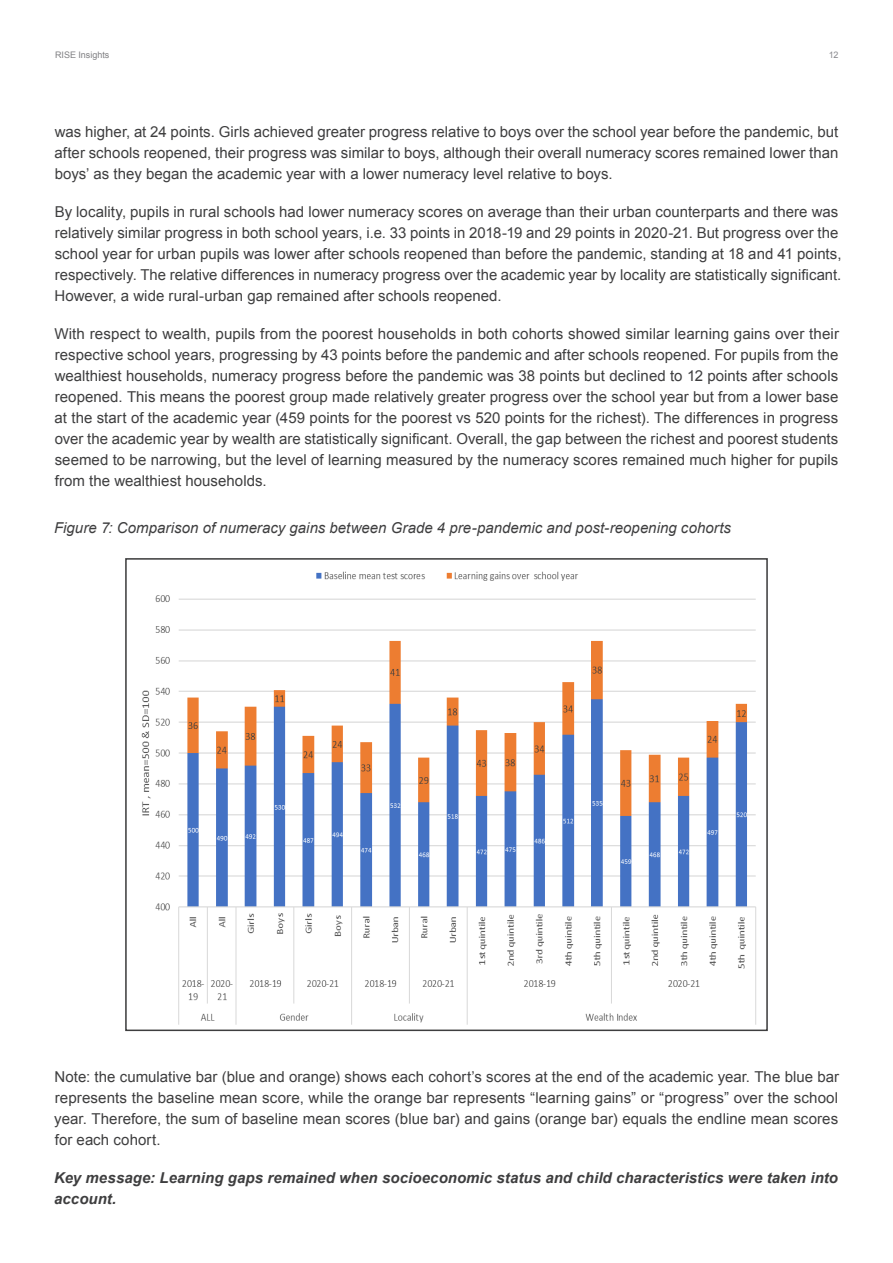
<style>
.page{position:relative;width:893px;height:1263px;background:#fff}
.page>*{position:absolute;margin:0;border:0;box-sizing:border-box;transform-origin:0 0}
.Body_Text{font:15px/21px "Arial";color:#3e3e3f;text-align:justify}
.Body_Text-2{font:italic 700 15px/21px "Arial";letter-spacing:.005em;color:#3e3e3f}
.Body_Text-3{font:italic 15px "Arial";letter-spacing:.005em;color:#3e3e3f}
.Body_Text-4{font:9px "Arial";color:#808083}
.Body_Text-5{font:9px "Arial";color:#8b8b8f}
</style>
<div class="page">
<img style="left:141px;top:571px;width:615px;height:454px">
<div style="left:125px;top:558px;width:643px;height:473px;border:2px solid #3e3e3f"></div>
<p class="Body_Text-4" style="left:55px;top:49px;width:56px">RISE Insights</p>
<p class="Body_Text-5" style="left:829px;top:49px;width:11px">12</p>
<p class="Body_Text" style="left:55px;top:122px;width:785px">was higher, at 24 points. Girls achieved greater progress relative to boys over the school year before the pandemic, but after schools reopened, their progress was similar to boys, although their overall numeracy scores remained lower than boys’ as they began the academic year with a lower numeracy level relative to boys.</p>
<p class="Body_Text" style="left:55px;top:202px;width:788px;text-align:left">By locality, pupils in rural schools had lower numeracy scores on average than their urban counterparts and there was relatively similar progress in both school years, i.e. 33 points in 2018-19 and 29 points in 2020-21. But progress over the school year for urban pupils was lower after schools reopened than before the pandemic, standing at 18 and 41 points, respectively. The relative differences in numeracy progress over the academic year by locality are statistically significant.<br>However, a wide rural-urban gap remained after schools reopened.</p>
<p class="Body_Text" style="left:54px;top:324px;width:786px">With respect to wealth, pupils from the poorest households in both cohorts showed similar learning gains over their respective school years, progressing by 43 points before the pandemic and after schools reopened. For pupils from the wealthiest households, numeracy progress before the pandemic was 38 points but declined to 12 points after schools reopened. This means the poorest group made relatively greater progress over the school year but from a lower base at the start of the academic year (459 points for the poorest vs 520 points for the richest). The differences in progress over the academic year by wealth are statistically significant. Overall, the gap between the richest and poorest students seemed to be narrowing, but the level of learning measured by the numeracy scores remained much higher for pupils from the wealthiest households.</p>
<p class="Body_Text-3" style="left:54px;top:518px;width:678px">Figure 7: Comparison of numeracy gains between Grade 4 pre-pandemic and post-reopening cohorts</p>
<p class="Body_Text" style="left:54px;top:1066px;width:786px">Note: the cumulative bar (blue and orange) shows each cohort’s scores at the end of the academic year. The blue bar represents the baseline mean score, while the orange bar represents “learning gains” or “progress” over the school year. Therefore, the sum of baseline mean scores (blue bar) and gains (orange bar) equals the endline mean scores for each cohort.</p>
<p class="Body_Text-2" style="left:54px;top:1168px;width:785px">Key message: Learning gaps remained when socioeconomic status and child characteristics were taken into account.</p>
</div>
